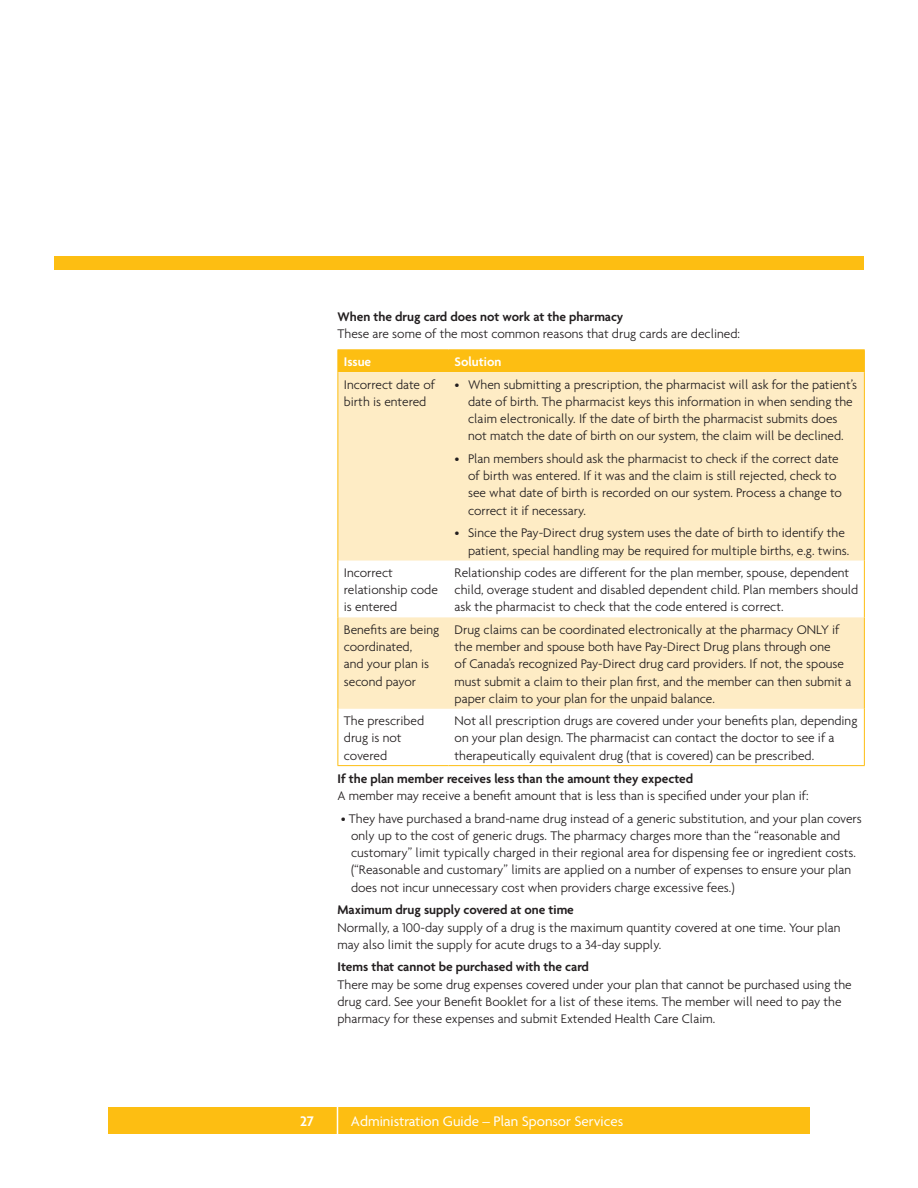
<style>
.page{position:relative;width:918px;height:1188px;background:#fff}
.page>*{position:absolute;margin:0;border:0;box-sizing:border-box;transform-origin:0 0}
.t1{font:15px "Agenda";color:#fff}
.t2{font:600 15px "Agenda";color:#fff}
.t3{font:300 13.5px/17.2px "Agenda";color:#231f20}
.t4{font:600 13.5px "Agenda";color:#231f20}
.t5{font:600 13.5px "Agenda";color:#fff}
</style>
<div class="page">
<svg style="left:339px;top:372px;width:525px;height:337px;fill:#feecc5"></svg>
<hr style="left:338px;top:349px;width:111px;height:1px;background:#fdbe12">
<hr style="left:449px;top:349px;width:416px;height:1px;background:#fdbe12">
<div style="left:338px;top:350px;width:527px;height:22px;background:#fdbe12"></div>
<hr style="left:338px;top:372px;width:1px;height:189px;background:#fdbe12">
<hr style="left:864px;top:372px;width:1px;height:189px;background:#fdbe12">
<hr style="left:338px;top:561px;width:1px;height:56px;background:#fdbe12">
<hr style="left:864px;top:561px;width:1px;height:56px;background:#fdbe12">
<hr style="left:338px;top:617px;width:1px;height:92px;background:#fdbe12">
<hr style="left:864px;top:617px;width:1px;height:92px;background:#fdbe12">
<hr style="left:338px;top:709px;width:1px;height:56px;background:#fdbe12">
<hr style="left:864px;top:709px;width:1px;height:56px;background:#fdbe12">
<hr style="left:338px;top:765px;width:111px;height:1px;background:#fdbe12">
<hr style="left:449px;top:765px;width:416px;height:1px;background:#fdbe12">
<div style="left:54px;top:256px;width:810px;height:14px;background:#fdbe12"></div>
<div style="left:108px;top:1107px;width:702px;height:27px;background:#fdbe12"></div>
<svg style="left:337px;top:1107px;width:1px;height:27px"></svg>
<p class="t4" style="left:338px;top:308px;width:287px">When the drug card does not work at the pharmacy</p>
<p class="t3" style="left:338px;top:325px;width:404px">These are some of the most common reasons that drug cards are declined:</p>
<p class="t5" style="left:344px;top:354px;width:29px">Issue</p>
<p class="t5" style="left:455px;top:354px;width:48px">Solution</p>
<p class="t3" style="left:344px;top:375px;width:93px">Incorrect date of birth is entered</p>
<p class="t3" style="left:468px;top:375px;width:390px;text-indent:-14px">• When submitting a prescription, the pharmacist will ask for the patient’s date of birth. The pharmacist keys this information in when sending the claim electronically. If the date of birth the pharmacist submits does not match the date of birth on our system, the claim will be declined.</p>
<p class="t3" style="left:468px;top:450px;width:375px;text-indent:-14px">• Plan members should ask the pharmacist to check if the correct date of birth was entered. If it was and the claim is still rejected, check to see what date of birth is recorded on our system. Process a change to correct it if necessary.</p>
<p class="t3" style="left:468px;top:524px;width:383px;text-indent:-14px">• Since the Pay-Direct drug system uses the date of birth to identify the patient, special handling may be required for multiple births, e.g. twins.</p>
<p class="t3" style="left:344px;top:564px;width:96px">Incorrect relationship code is entered</p>
<p class="t3" style="left:455px;top:564px;width:405px">Relationship codes are different for the plan member, spouse, dependent child, overage student and disabled dependent child. Plan members should ask the pharmacist to check that the code entered is correct.</p>
<p class="t3" style="left:344px;top:621px;width:97px">Benefits are being coordinated,<br>and your plan is second payor</p>
<p class="t3" style="left:455px;top:621px;width:398px">Drug claims can be coordinated electronically at the pharmacy ONLY if the member and spouse both have Pay-Direct Drug plans through one<br>of Canada’s recognized Pay-Direct drug card providers. If not, the spouse must submit a claim to their plan first, and the member can then submit a paper claim to your plan for the unpaid balance.</p>
<p class="t3" style="left:344px;top:712px;width:82px">The prescribed drug is not covered</p>
<p class="t3" style="left:455px;top:712px;width:404px">Not all prescription drugs are covered under your benefits plan, depending on your plan design. The pharmacist can contact the doctor to see if a therapeutically equivalent drug (that is covered) can be prescribed.</p>
<p class="t4" style="left:338px;top:770px;width:357px">If the plan member receives less than the amount they expected</p>
<p class="t3" style="left:338px;top:787px;width:473px">A member may receive a benefit amount that is less than is specified under your plan if:</p>
<p class="t3" style="left:351px;top:809px;width:512px;text-indent:-10px">• They have purchased a brand-name drug instead of a generic substitution, and your plan covers only up to the cost of generic drugs. The pharmacy charges more than the “reasonable and customary” limit typically charged in their regional area for dispensing fee or ingredient costs. (“Reasonable and customary” limits are applied on a number of expenses to ensure your plan does not incur unnecessary cost when providers charge excessive fees.)</p>
<p class="t4" style="left:338px;top:902px;width:238px">Maximum drug supply covered at one time</p>
<p class="t3" style="left:338px;top:918px;width:505px">Normally, a 100-day supply of a drug is the maximum quantity covered at one time. Your plan may also limit the supply for acute drugs to a 34-day supply.</p>
<p class="t4" style="left:338px;top:959px;width:253px">Items that cannot be purchased with the card</p>
<p class="t3" style="left:338px;top:976px;width:516px">There may be some drug expenses covered under your plan that cannot be purchased using the drug card. See your Benefit Booklet for a list of these items. The member will need to pay the pharmacy for these expenses and submit Extended Health Care Claim.</p>
<p class="t2" style="left:300px;top:1112px;width:15px">27</p>
<p class="t1" style="left:351px;top:1112px;width:274px">Administration Guide – Plan Sponsor Services</p>
</div>
